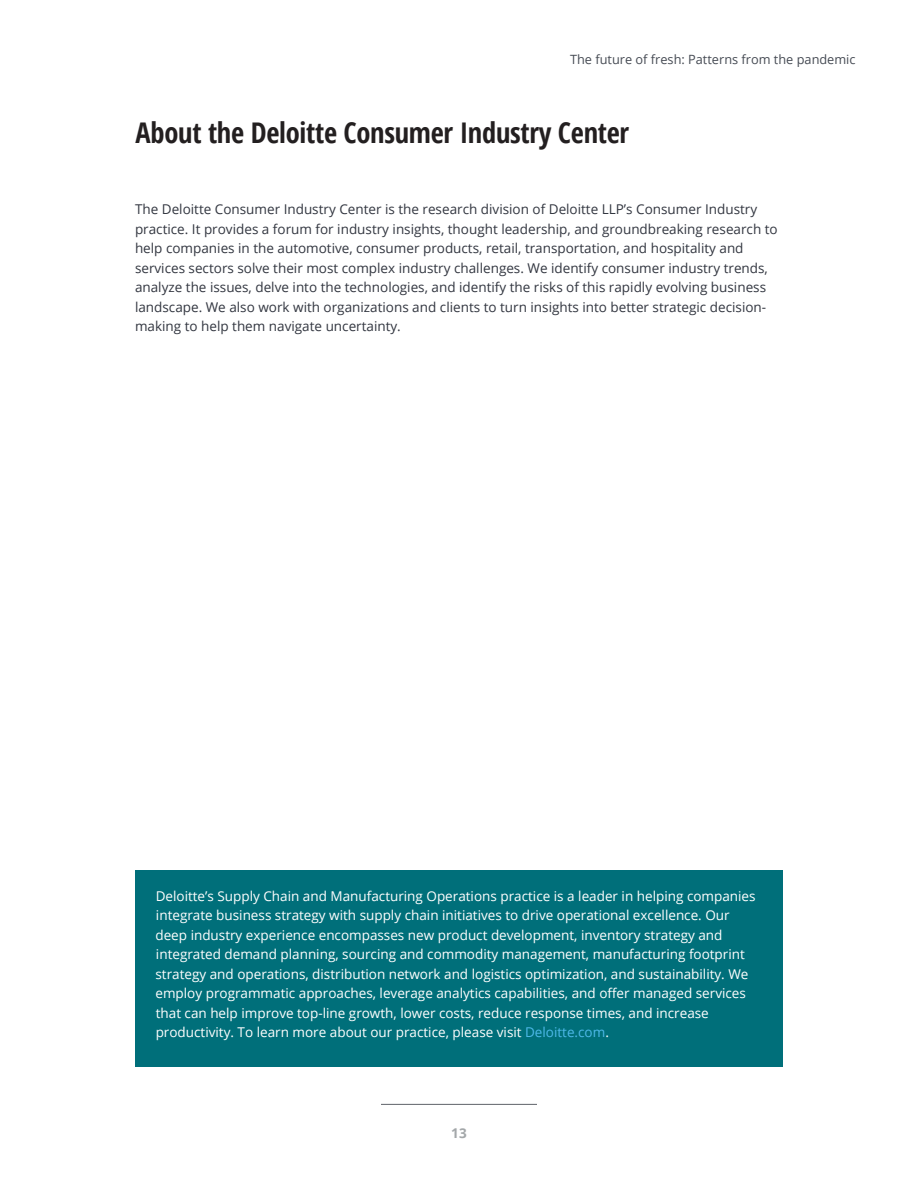
<style>
.page{position:relative;width:918px;height:1188px;background:#fff}
.page>*{position:absolute;margin:0;border:0;box-sizing:border-box;transform-origin:0 0}
.Heading_1{font:700 28.5px "Open Sans Condensed";letter-spacing:-.01em;color:#231f20}
.body-auxiliary{font:13.5px/19.5px "Open Sans";color:#fff}
.t1{font:13.5px/19.5px "Open Sans";color:#323640}
.t2{font:700 13.5px "Open Sans";color:#a3a7a9}
.t3{font:12.75px "Open Sans";color:#464b54}
.s1{color:#4eb9e9}
</style>
<div class="page">
<hr style="left:381px;top:1104px;width:156px;height:1px;background:#5f6369">
<div style="left:135px;top:870px;width:648px;height:196px;background:#006f7a"></div>
<p class="t3" style="left:570px;top:50px;width:287px">The future of fresh: Patterns from the pandemic</p>
<p class="Heading_1" style="left:136px;top:113px;width:495px">About the Deloitte Consumer Industry Center</p>
<p class="t1" style="left:135px;top:199px;width:644px">The Deloitte Consumer Industry Center is the research division of Deloitte LLP’s Consumer Industry practice. It provides a forum for industry insights, thought leadership, and groundbreaking research to help companies in the automotive, consumer products, retail, transportation, and hospitality and services sectors solve their most complex industry challenges. We identify consumer industry trends, analyze the issues, delve into the technologies, and identify the risks of this rapidly evolving business landscape. We also work with organizations and clients to turn insights into better strategic decision&shy;making to help them navigate uncertainty.</p>
<p class="body-auxiliary" style="left:155px;top:886px;width:602px">Deloitte’s Supply Chain and Manufacturing Operations practice is a leader in helping companies integrate business strategy with supply chain initiatives to drive operational excellence. Our deep industry experience encompasses new product development, inventory strategy and integrated demand planning, sourcing and commodity management, manufacturing footprint strategy and operations, distribution network and logistics optimization, and sustainability. We employ programmatic approaches, leverage analytics capabilities, and offer managed services that can help improve top-line growth, lower costs, reduce response times, and increase productivity. To learn more about our practice, please visit <span class="s1">Deloitte.com</span>.</p>
<p class="t2" style="left:451px;top:1123px;width:17px">13</p>
</div>
